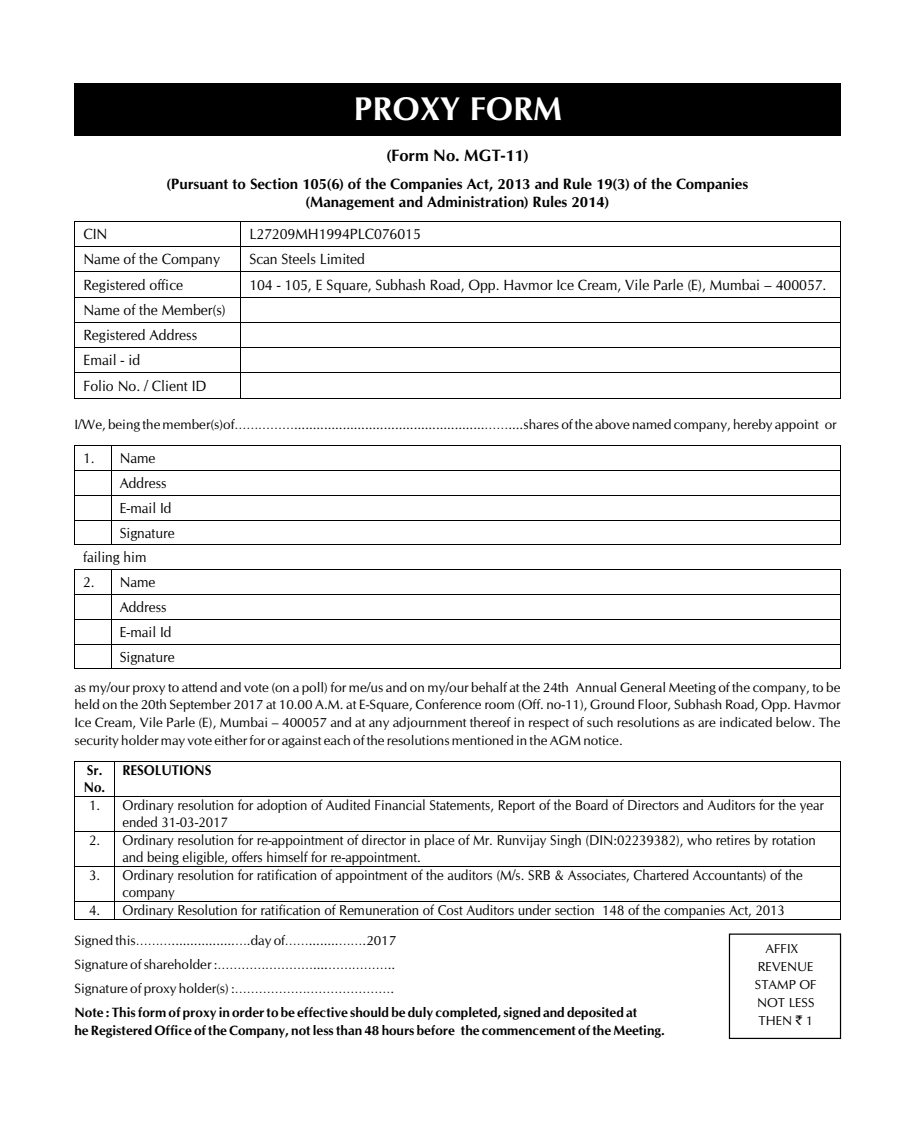
<style>
.page{position:relative;width:915px;height:1127px;background:#fff}
.page>*{position:absolute;margin:0;border:0;box-sizing:border-box;transform-origin:0 0}
.t1{font:700 33px "CG Omega";color:#fff}
.t2{font:700 16.5px "CG Omega";color:#000}
.t3{font:700 15px/18px "CG Omega";color:#000;text-align:center}
.t4{font:14.85px/25.2px "CG Omega";color:#000;scale:.95 1}
.t5{font:14.55px/24.8px "CG Omega";color:#000;scale:.95 1}
.t6{font:14.25px/17.1px "CG Omega";color:#000;scale:.93 1}
.t7{font:700 14.25px/17.1px "CG Omega";color:#000;scale:.93 1}
.t8{font:13.5px/17.7px "CG Omega";color:#000;text-align:justify}
.t9{font:700 13.5px/17.7px "CG Omega";color:#000}
.t10{font:13.05px/17.9px "CG Omega";color:#000;text-align:center}
.s1{font-family:"Rupee Foradian"}
</style>
<div class="page">
<div style="left:74px;top:84px;width:766px;height:52px;background:#000"></div>
<hr style="left:75px;top:221px;width:165px;height:1px;background:#000">
<hr style="left:241px;top:221px;width:598px;height:1px;background:#000">
<hr style="left:75px;top:246px;width:165px;height:1px;background:#000">
<hr style="left:241px;top:246px;width:598px;height:1px;background:#000">
<hr style="left:75px;top:271px;width:165px;height:1px;background:#000">
<hr style="left:241px;top:271px;width:598px;height:1px;background:#000">
<hr style="left:75px;top:297px;width:165px;height:1px;background:#000">
<hr style="left:241px;top:297px;width:598px;height:1px;background:#000">
<hr style="left:75px;top:322px;width:165px;height:1px;background:#000">
<hr style="left:241px;top:322px;width:598px;height:1px;background:#000">
<hr style="left:75px;top:347px;width:165px;height:1px;background:#000">
<hr style="left:241px;top:347px;width:598px;height:1px;background:#000">
<hr style="left:75px;top:372px;width:165px;height:1px;background:#000">
<hr style="left:241px;top:372px;width:598px;height:1px;background:#000">
<svg style="left:74px;top:221px;width:1px;height:178px"></svg>
<hr style="left:75px;top:398px;width:165px;height:1px;background:#000">
<svg style="left:240px;top:221px;width:1px;height:178px"></svg>
<hr style="left:241px;top:398px;width:598px;height:1px;background:#000">
<hr style="left:75px;top:445px;width:36px;height:1px;background:#000">
<hr style="left:112px;top:445px;width:727px;height:1px;background:#000">
<hr style="left:75px;top:470px;width:36px;height:1px;background:#000">
<hr style="left:112px;top:470px;width:727px;height:1px;background:#000">
<hr style="left:75px;top:495px;width:36px;height:1px;background:#000">
<hr style="left:112px;top:495px;width:727px;height:1px;background:#000">
<hr style="left:75px;top:520px;width:36px;height:1px;background:#000">
<hr style="left:112px;top:520px;width:727px;height:1px;background:#000">
<svg style="left:74px;top:445px;width:2px;height:100px"></svg>
<hr style="left:76px;top:544px;width:35px;height:1px;background:#000">
<svg style="left:111px;top:445px;width:1px;height:100px"></svg>
<hr style="left:112px;top:544px;width:727px;height:1px;background:#000">
<hr style="left:76px;top:569px;width:35px;height:1px;background:#000">
<hr style="left:112px;top:569px;width:727px;height:1px;background:#000">
<hr style="left:75px;top:594px;width:36px;height:1px;background:#000">
<hr style="left:112px;top:594px;width:727px;height:1px;background:#000">
<hr style="left:75px;top:619px;width:36px;height:1px;background:#000">
<hr style="left:112px;top:619px;width:727px;height:1px;background:#000">
<hr style="left:75px;top:644px;width:36px;height:1px;background:#000">
<hr style="left:112px;top:644px;width:727px;height:1px;background:#000">
<svg style="left:74px;top:569px;width:2px;height:100px"></svg>
<hr style="left:75px;top:668px;width:36px;height:1px;background:#000">
<svg style="left:111px;top:569px;width:1px;height:100px"></svg>
<hr style="left:112px;top:668px;width:727px;height:1px;background:#000">
<hr style="left:75px;top:761px;width:39px;height:1px;background:#000">
<hr style="left:115px;top:761px;width:724px;height:1px;background:#000">
<hr style="left:74px;top:762px;width:1px;height:34px;background:#000">
<hr style="left:114px;top:762px;width:1px;height:34px;background:#000">
<hr style="left:839px;top:762px;width:1px;height:34px;background:#000">
<hr style="left:75px;top:796px;width:39px;height:1px;background:#000">
<hr style="left:115px;top:796px;width:724px;height:1px;background:#000">
<hr style="left:74px;top:797px;width:1px;height:34px;background:#000">
<hr style="left:114px;top:797px;width:1px;height:34px;background:#000">
<hr style="left:839px;top:797px;width:1px;height:34px;background:#000">
<hr style="left:75px;top:831px;width:39px;height:1px;background:#000">
<hr style="left:115px;top:831px;width:724px;height:1px;background:#000">
<hr style="left:74px;top:831px;width:1px;height:35px;background:#000">
<hr style="left:114px;top:831px;width:1px;height:35px;background:#000">
<hr style="left:839px;top:831px;width:1px;height:35px;background:#000">
<hr style="left:75px;top:866px;width:39px;height:1px;background:#000">
<hr style="left:115px;top:866px;width:724px;height:1px;background:#000">
<hr style="left:74px;top:866px;width:1px;height:35px;background:#000">
<hr style="left:114px;top:866px;width:1px;height:35px;background:#000">
<hr style="left:839px;top:866px;width:1px;height:35px;background:#000">
<hr style="left:75px;top:901px;width:39px;height:1px;background:#000">
<hr style="left:115px;top:901px;width:724px;height:1px;background:#000">
<svg style="left:74px;top:901px;width:1px;height:18px"></svg>
<hr style="left:75px;top:918px;width:39px;height:1px;background:#000">
<svg style="left:114px;top:901px;width:1px;height:18px"></svg>
<hr style="left:115px;top:918px;width:724px;height:1px;background:#000">
<svg style="left:728px;top:933px;width:112px;height:106px"></svg>
<h1 class="t1" style="left:353px;top:96px;width:210px">PROXY FORM</h1>
<p class="t2" style="left:386px;top:149px;width:143px">(Form No. MGT-11)</p>
<p class="t3" style="left:167px;top:176px;width:583px">(Pursuant to Section 105(6) of the Companies Act, 2013 and Rule 19(3) of the Companies (Management and Administration) Rules 2014)</p>
<p class="t4" style="left:83px;top:222px;width:27px">CIN</p>
<p class="t4" style="left:249px;top:222px;width:182px">L27209MH1994PLC076015</p>
<p class="t4" style="left:83px;top:248px;width:145px">Name of the Company</p>
<p class="t4" style="left:249px;top:248px;width:123px">Scan Steels Limited</p>
<p class="t4" style="left:83px;top:273px;width:106px">Registered office</p>
<p class="t4" style="left:249px;top:273px;width:608px">104 - 105, E Square, Subhash Road, Opp. Havmor Ice Cream, Vile Parle (E), Mumbai – 400057.</p>
<p class="t4" style="left:83px;top:298px;width:151px">Name of the Member(s)<br>Registered Address<br>Email - id<br>Folio No. / Client ID</p>
<p class="t8" style="left:74px;top:416px;width:763px">I/We, being the member(s)of……………...................................................……....shares of the above named company, hereby appoint or</p>
<p class="t5" style="left:83px;top:447px;width:77px">1. Name</p>
<p class="t5" style="left:120px;top:472px;width:51px">Address</p>
<p class="t5" style="left:120px;top:496px;width:56px">E-mail Id</p>
<p class="t5" style="left:120px;top:521px;width:59px">Signature</p>
<p class="t5" style="left:83px;top:546px;width:68px">failing him</p>
<p class="t5" style="left:120px;top:571px;width:59px;text-indent:-36px">2. Name<br>Address<br>E-mail Id<br>Signature</p>
<p class="t8" style="left:74px;top:679px;width:767px">as my/our proxy to attend and vote (on a poll) for me/us and on my/our behalf at the 24th Annual General Meeting of the company, to be held on the 20th September 2017 at 10.00 A.M. at E-Square, Conference room (Off. no-11), Ground Floor, Subhash Road, Opp. Havmor Ice Cream, Vile Parle (E), Mumbai – 400057 and at any adjournment thereof in respect of such resolutions as are indicated below. The security holder may vote either for or against each of the resolutions mentioned in the AGM notice.</p>
<p class="t7" style="left:84px;top:763px;width:24px">Sr.<br>No.</p>
<p class="t7" style="left:122px;top:763px;width:97px">RESOLUTIONS</p>
<p class="t6" style="left:122px;top:798px;width:755px;text-indent:-33px">1. Ordinary resolution for adoption of Audited Financial Statements, Report of the Board of Directors and Auditors for the year ended 31-03-2017</p>
<p class="t6" style="left:122px;top:833px;width:746px;text-indent:-33px">2. Ordinary resolution for re-appointment of director in place of Mr. Runvijay Singh (DIN:02239382), who retires by rotation and being eligible, offers himself for re-appointment.</p>
<p class="t6" style="left:122px;top:867px;width:732px;text-indent:-33px">3. Ordinary resolution for ratification of appointment of the auditors (M/s. SRB &amp; Associates, Chartered Accountants) of the company</p>
<p class="t6" style="left:89px;top:902px;width:749px">4. Ordinary Resolution for ratification of Remuneration of Cost Auditors under section 148 of the companies Act, 2013</p>
<p class="t8" style="left:74px;top:929px;width:323px;line-height:24.2px">Signed this……….................….day of……........…….2017<br>Signature of shareholder :……………………....……………..<br>Signature of proxy holder(s) :………………………………….</p>
<p class="t9" style="left:74px;top:1005px;width:591px">Note : This form of proxy in order to be effective should be duly completed, signed and deposited at<br>he Registered Office of the Company, not less than 48 hours before the commencement of the Meeting.</p>
<p class="t10" style="left:754px;top:941px;width:63px">AFFIX<br>REVENUE<br>STAMP OF<br>NOT LESS<br>THEN <span class="s1">`</span> 1</p>
</div>
